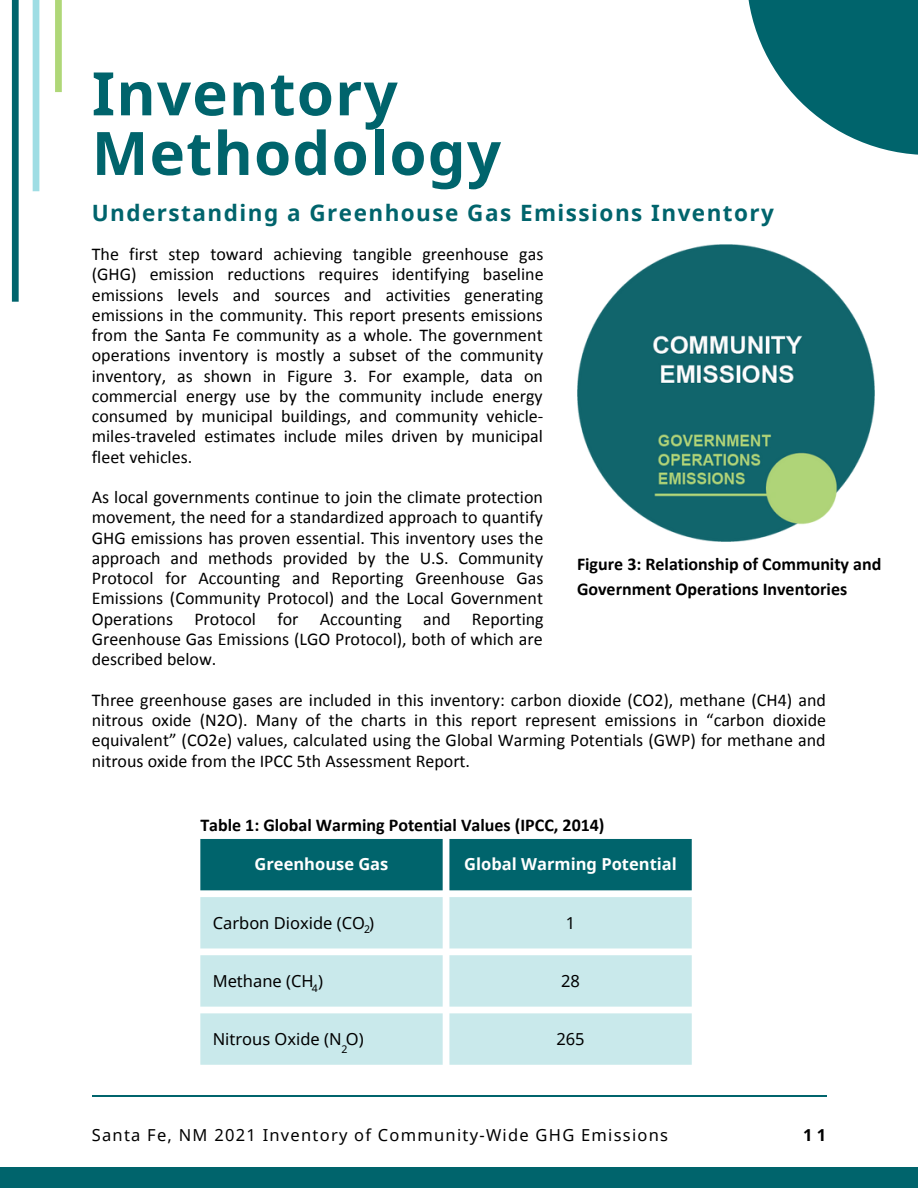
<style>
.page{position:relative;width:918px;height:1188px;background:#fff}
.page>*{position:absolute;margin:0;border:0;box-sizing:border-box;transform-origin:0 0}
.t1{font:700 60px/59.7px "Noto Sans";letter-spacing:.02em;color:#00646c}
.t2{font:700 22.5px "Noto Sans";letter-spacing:.065em;color:#00646c}
.t3{font:18px/20.2px "Calibri";color:#000;text-align:justify}
.t4{font:700 18px/24.8px "Calibri";color:#000}
.t5{font:16.5px "Noto Sans";letter-spacing:.075em;color:#000}
.t6{font:16.5px "Noto Sans";color:#000}
.t7{font:700 16.5px "Noto Sans";color:#fff}
.t8{font:700 16.5px "Noto Sans";color:#000}
.t9{font:10.5px "Noto Sans";color:#000}
</style>
<div class="page">
<div style="left:33px;top:0;width:6px;height:191px;background:#9fdde4"></div>
<div style="left:55px;top:0;width:7px;height:92px;background:#afd778"></div>
<div style="left:12px;top:0;width:7px;height:302px;background:#00646c"></div>
<div style="left:0;top:1168px;width:918px;height:20px;background:#00646c"></div>
<svg style="left:748px;top:0;width:170px;height:155px;fill:#00646c"></svg>
<img style="left:577px;top:245px;width:297px;height:297px">
<div style="left:200px;top:839px;width:492px;height:51px;background:#00646c"></div>
<svg style="left:200px;top:897px;width:492px;height:168px;background:#ceebec"></svg>
<hr style="left:92px;top:1095px;width:734px;height:1px;background:#00646c">
<h1 class="t1" style="left:92px;top:62px;width:411px">Inventory<br>Methodology</h1>
<p class="t2" style="left:92px;top:197px;width:684px">Understanding a Greenhouse Gas Emissions Inventory</p>
<p class="t3" style="left:92px;top:245px;width:453px">The first step toward achieving tangible greenhouse gas (GHG) emission reductions requires identifying baseline emissions levels and sources and activities generating emissions in the community. This report presents emissions from the Santa Fe community as a whole. The government operations inventory is mostly a subset of the community inventory, as shown in Figure 3. For example, data on commercial energy use by the community include energy consumed by municipal buildings, and community vehicle&shy;miles-traveled estimates include miles driven by municipal fleet vehicles.</p>
<p class="t3" style="left:92px;top:488px;width:453px">As local governments continue to join the climate protection movement, the need for a standardized approach to quantify GHG emissions has proven essential. This inventory uses the approach and methods provided by the U.S. Community Protocol for Accounting and Reporting Greenhouse Gas Emissions (Community Protocol) and the Local Government Operations Protocol for Accounting and Reporting Greenhouse Gas Emissions (LGO Protocol), both of which are described below.</p>
<p class="t4" style="left:577px;top:553px;width:306px">Figure 3: Relationship of Community and<br>Government Operations Inventories</p>
<p class="t3" style="left:92px;top:691px;width:736px">Three greenhouse gases are included in this inventory: carbon dioxide (CO2), methane (CH4) and nitrous oxide (N2O). Many of the charts in this report represent emissions in “carbon dioxide equivalent” (CO2e) values, calculated using the Global Warming Potentials (GWP) for methane and nitrous oxide from the IPCC 5th Assessment Report.</p>
<p class="t4" style="left:200px;top:814px;width:406px">Table 1: Global Warming Potential Values (IPCC, 2014)</p>
<p class="t7" style="left:255px;top:853px;width:135px">Greenhouse Gas</p>
<p class="t7" style="left:464px;top:853px;width:214px">Global Warming Potential</p>
<p class="t6" style="left:213px;top:911px;width:163px">Carbon Dioxide (CO )</p>
<p class="t5" style="left:566px;top:911px;width:11px">1</p>
<p class="t9" style="left:364px;top:921px;width:7px">2</p>
<p class="t6" style="left:213px;top:969px;width:112px">Methane (CH )</p>
<p class="t5" style="left:561px;top:969px;width:20px">28</p>
<p class="t9" style="left:312px;top:981px;width:7px">4</p>
<p class="t6" style="left:213px;top:1027px;width:153px">Nitrous Oxide (N O)</p>
<p class="t5" style="left:556px;top:1027px;width:30px">265</p>
<p class="t9" style="left:342px;top:1042px;width:7px">2</p>
<p class="t5" style="left:92px;top:1124px;width:578px">Santa Fe, NM 2021 Inventory of Community-Wide GHG Emissions</p>
<p class="t8" style="left:803px;top:1124px;width:24px">11</p>
</div>
